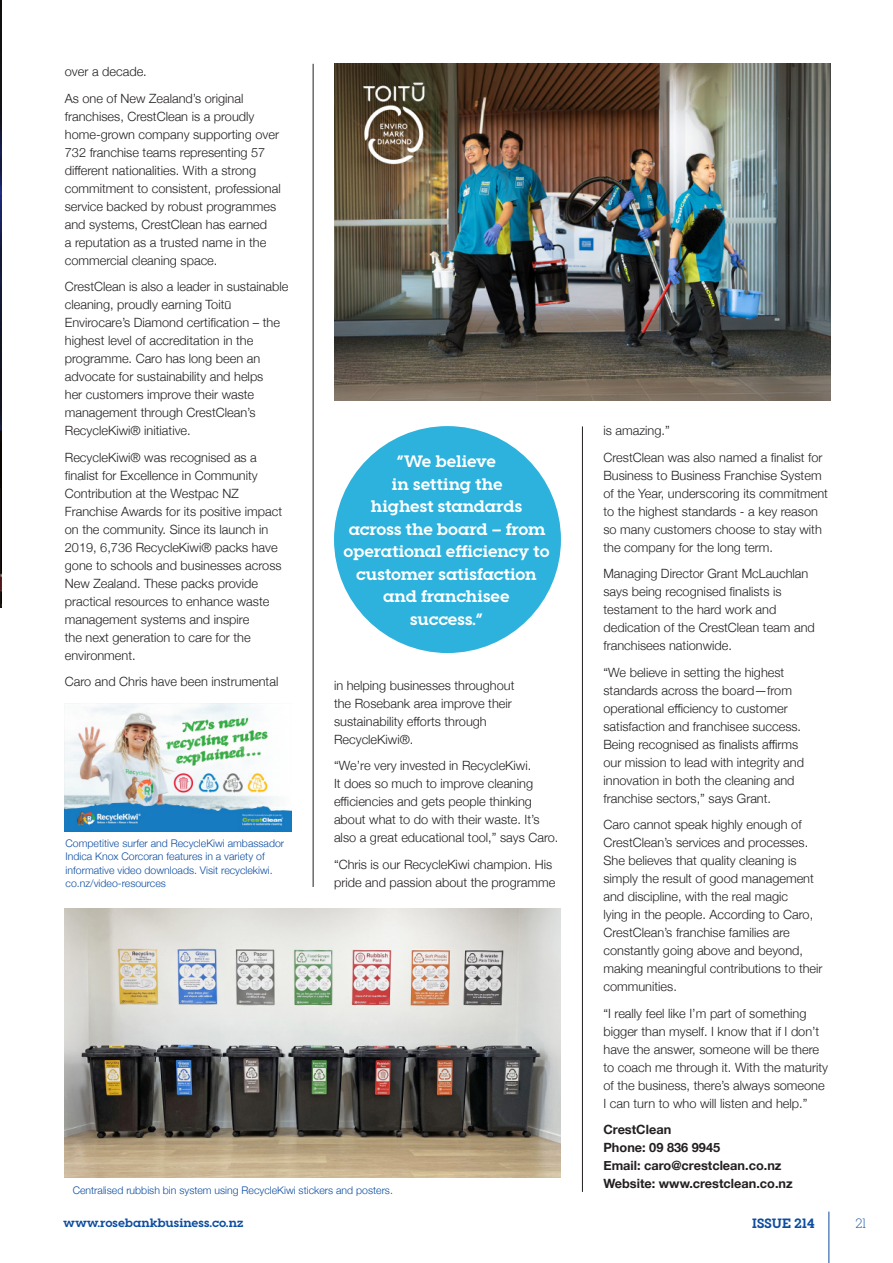
<style>
.page{position:relative;width:893px;height:1263px;background:#fff}
.page>*{position:absolute;margin:0;border:0;box-sizing:border-box;transform-origin:0 0}
.Body_Text{font:700 16.5px/22.5px "Visby Slab CF";letter-spacing:-.015em;color:#fff;text-align:center}
.t1{font:700 13.5px "Visby Slab CF";color:#0d4da1}
.t2{font:300 13.5px "Visby Slab CF";color:#0d4da1}
.t3{font:300 12.75px/18px "Helvetica Neue";color:#231f20}
.t4{font:700 12.75px "Helvetica Neue";color:#231f20}
.t5{font:700 12px "Visby Slab CF";color:#0d4da1}
.t6{font:300 10.5px/13.5px "Helvetica Neue";color:#0d4da1}
</style>
<div class="page">
<hr style="left:829px;top:1211px;width:1px;height:52px;background:#0d4da1">
<img style="left:0;top:0;width:1px;height:488px">
<hr style="left:0;top:488px;width:1px;height:120px;background:#231f20">
<img style="left:334px;top:64px;width:496px;height:337px">
<img style="left:65px;top:703px;width:227px;height:128px">
<div style="left:334px;top:426px;width:227px;height:227px;background:#2cb2dd;border-radius:50%"></div>
<img style="left:65px;top:908px;width:496px;height:270px">
<hr style="left:313px;top:64px;width:1px;height:823px;background:#231f20">
<hr style="left:582px;top:426px;width:1px;height:766px;background:#231f20">
<p class="t3" style="left:65px;top:62px;width:83px">over a decade.</p>
<p class="t3" style="left:65px;top:88px;width:217px">As one of New Zealand’s original franchises, CrestClean is a proudly home-grown company supporting over 732 franchise teams representing 57 different nationalities. With a strong commitment to consistent, professional service backed by robust programmes and systems, CrestClean has earned<br>a reputation as a trusted name in the commercial cleaning space.</p>
<p class="t3" style="left:65px;top:277px;width:225px">CrestClean is also a leader in sustainable cleaning, proudly earning Toitū Envirocare’s Diamond certification – the highest level of accreditation in the programme. Caro has long been an advocate for sustainability and helps<br>her customers improve their waste management through CrestClean’s RecycleKiwi® initiative.</p>
<p class="t3" style="left:65px;top:447px;width:219px">RecycleKiwi® was recognised as a finalist for Excellence in Community Contribution at the Westpac NZ Franchise Awards for its positive impact on the community. Since its launch in 2019, 6,736 RecycleKiwi® packs have gone to schools and businesses across New Zealand. These packs provide practical resources to enhance waste management systems and inspire<br>the next generation to care for the environment.</p>
<p class="t3" style="left:65px;top:672px;width:215px">Caro and Chris have been instrumental</p>
<p class="t3" style="left:334px;top:675px;width:182px">in helping businesses throughout the Rosebank area improve their sustainability efforts through<br>RecycleKiwi®.</p>
<p class="t3" style="left:334px;top:756px;width:226px">“We’re very invested in RecycleKiwi.<br>It does so much to improve cleaning efficiencies and gets people thinking about what to do with their waste. It’s also a great educational tool,” says Caro.</p>
<p class="t3" style="left:334px;top:854px;width:223px">“Chris is our RecycleKiwi champion. His pride and passion about the programme</p>
<p class="Body_Text" style="left:397px;top:451px;width:101px">“We believe</p>
<p class="Body_Text" style="left:343px;top:473px;width:208px">in setting the<br>highest standards across the board – from operational efficiency to customer satisfaction and franchisee</p>
<p class="Body_Text" style="left:410px;top:608px;width:74px">success.”</p>
<p class="t6" style="left:66px;top:835px;width:220px">Competitive surfer and RecycleKiwi ambassador Indica Knox Corcoran features in a variety of informative video downloads. Visit recyclekiwi. co.nz/video-resources</p>
<p class="t6" style="left:73px;top:1183px;width:322px">Centralised rubbish bin system using RecycleKiwi stickers and posters.</p>
<p class="t3" style="left:603px;top:421px;width:68px">is amazing.”</p>
<p class="t3" style="left:603px;top:447px;width:226px">CrestClean was also named a finalist for Business to Business Franchise System of the Year, underscoring its commitment to the highest standards - a key reason so many customers choose to stay with the company for the long term.</p>
<p class="t3" style="left:603px;top:564px;width:213px">Managing Director Grant McLauchlan says being recognised finalists is testament to the hard work and dedication of the CrestClean team and franchisees nationwide.</p>
<p class="t3" style="left:603px;top:662px;width:202px">“We believe in setting the highest standards across the board—from operational efficiency to customer satisfaction and franchisee success.<br>Being recognised as finalists affirms our mission to lead with integrity and innovation in both the cleaning and franchise sectors,” says Grant.</p>
<p class="t3" style="left:603px;top:815px;width:221px">Caro cannot speak highly enough of CrestClean’s services and processes.<br>She believes that quality cleaning is simply the result of good management and discipline, with the real magic<br>lying in the people. According to Caro, CrestClean’s franchise families are constantly going above and beyond, making meaningful contributions to their communities.</p>
<p class="t3" style="left:603px;top:1003px;width:226px">“I really feel like I’m part of something bigger than myself. I know that if I don’t have the answer, someone will be there to coach me through it. With the maturity of the business, there’s always someone I can turn to who will listen and help.”</p>
<p class="t4" style="left:603px;top:1119px;width:69px">CrestClean</p>
<p class="t4" style="left:603px;top:1137px;width:118px">Phone: 09 836 9945</p>
<p class="t4" style="left:603px;top:1155px;width:180px">Email: caro@crestclean.co.nz</p>
<p class="t4" style="left:603px;top:1173px;width:191px">Website: www.crestclean.co.nz</p>
<p class="t5" style="left:63px;top:1215px;width:182px">www.rosebankbusiness.co.nz</p>
<p class="t1" style="left:752px;top:1215px;width:64px">ISSUE 214</p>
<p class="t2" style="left:855px;top:1215px;width:12px">21</p>
</div>
